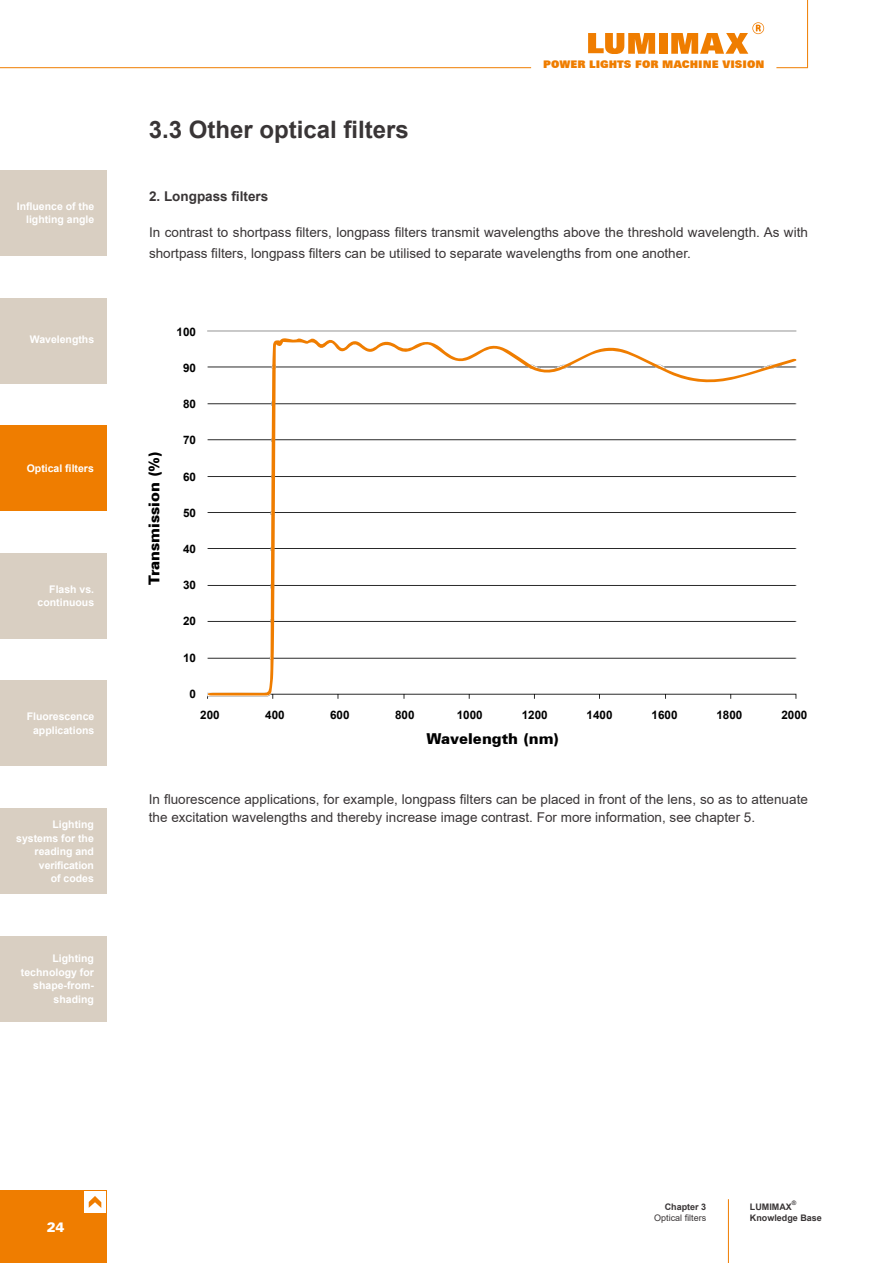
<style>
.page{position:relative;width:893px;height:1263px;background:#fff}
.page>*{position:absolute;margin:0;border:0;box-sizing:border-box;transform-origin:0 0}
.t1{font:700 24px "Arial";color:#393536}
.t2{font:900 15px "Zurich BT";color:#000}
.t3{font:13.5px/18px "Arial";color:#393536}
.t4{font:700 13.5px "Arial";color:#393536}
.t5{font:900 13.5px "Zurich BT";color:#fff}
.t6{font:700 11.7px "Arial";color:#000}
.t7{font:700 10.5px/13.5px "Arial";color:#fff;text-align:right}
.t8{font:900 10.5px "Zurich BT";color:#ef7d00}
.t9{font:700 9px "Arial";color:#393536}
.t10{font:9px "Arial";color:#393536}
.t11{font:700 6.15px "Arial";color:#393536}
</style>
<div class="page">
<div style="left:0;top:170px;width:106px;height:85px;background:#d9cfc2"></div>
<div style="left:0;top:298px;width:106px;height:85px;background:#d9cfc2"></div>
<div style="left:0;top:426px;width:106px;height:85px;background:#ef7d00"></div>
<div style="left:0;top:553px;width:106px;height:85px;background:#d9cfc2"></div>
<div style="left:0;top:681px;width:106px;height:85px;background:#d9cfc2"></div>
<div style="left:0;top:809px;width:106px;height:85px;background:#d9cfc2"></div>
<svg style="left:588px;top:33px;width:67px;height:20px"></svg>
<div style="left:659px;top:33px;width:8px;height:20px;background:#ef7d00"></div>
<svg style="left:671px;top:22px;width:93px;height:31px"></svg>
<hr style="left:728px;top:1199px;width:1px;height:64px;background:#ef7d00">
<hr style="left:0;top:67px;width:531px;height:1px;background:#ef7d00">
<hr style="left:776px;top:67px;width:32px;height:1px;background:#ef7d00">
<hr style="left:807px;top:0;width:1px;height:68px;background:#ef7d00">
<div style="left:0;top:936px;width:106px;height:85px;background:#d9cfc2"></div>
<div style="left:0;top:1191px;width:106px;height:72px;background:#ef7d00"></div>
<img style="left:207px;top:330px;width:590px;height:369px">
<svg style="left:208px;top:337px;width:588px;height:358px"></svg>
<div style="left:84px;top:1191px;width:22px;height:21px;background:#fff"></div>
<svg style="left:89px;top:1196px;width:12px;height:12px"></svg>
<p class="t7" style="left:17px;top:199px;width:79px">Influence of the lighting angle</p>
<p class="t7" style="left:30px;top:333px;width:66px">Wavelengths</p>
<p class="t7" style="left:27px;top:462px;width:69px">Optical filters</p>
<p class="t7" style="left:38px;top:582px;width:58px">Flash vs. continuous</p>
<p class="t7" style="left:27px;top:710px;width:69px">Fluorescence applications</p>
<p class="t7" style="left:16px;top:818px;width:79px">Lighting systems for the reading and verification<br>of codes</p>
<p class="t7" style="left:21px;top:952px;width:74px">Lighting technology for shape-from&shy;shading</p>
<h1 class="t1" style="left:149px;top:113px;width:262px">3.3 Other optical filters</h1>
<p class="t8" style="left:543px;top:58px;width:223px">POWER LIGHTS FOR MACHINE VISION</p>
<p class="t4" style="left:149px;top:187px;width:121px">2. Longpass filters</p>
<p class="t3" style="left:149px;top:222px;width:660px;line-height:21px">In contrast to shortpass filters, longpass filters transmit wavelengths above the threshold wavelength. As with shortpass filters, longpass filters can be utilised to separate wavelengths from one another.</p>
<p class="t2" style="left:145px;top:585px;width:136px;rotate:-90deg">Transmission (%)</p>
<p class="t6" style="left:177px;top:323px;width:21px">100</p>
<p class="t6" style="left:183px;top:360px;width:14px">90</p>
<p class="t6" style="left:183px;top:396px;width:14px">80</p>
<p class="t6" style="left:183px;top:432px;width:14px">70</p>
<p class="t6" style="left:183px;top:468px;width:14px">60</p>
<p class="t6" style="left:183px;top:504px;width:14px">50</p>
<p class="t6" style="left:183px;top:540px;width:14px">40</p>
<p class="t6" style="left:183px;top:577px;width:14px">30</p>
<p class="t6" style="left:183px;top:613px;width:14px">20</p>
<p class="t6" style="left:183px;top:649px;width:14px">10</p>
<p class="t6" style="left:190px;top:685px;width:8px">0</p>
<p class="t6" style="left:200px;top:706px;width:21px">200</p>
<p class="t6" style="left:265px;top:706px;width:21px">400</p>
<p class="t6" style="left:330px;top:706px;width:21px">600</p>
<p class="t6" style="left:395px;top:706px;width:21px">800</p>
<p class="t6" style="left:457px;top:706px;width:27px">1000</p>
<p class="t6" style="left:522px;top:706px;width:27px">1200</p>
<p class="t6" style="left:587px;top:706px;width:27px">1400</p>
<p class="t6" style="left:651px;top:706px;width:27px">1600</p>
<p class="t6" style="left:716px;top:706px;width:27px">1800</p>
<p class="t6" style="left:781px;top:706px;width:27px">2000</p>
<p class="t2" style="left:426px;top:729px;width:135px">Wavelength (nm)</p>
<p class="t3" style="left:149px;top:790px;width:661px">In fluorescence applications, for example, longpass filters can be placed in front of the lens, so as to attenuate the excitation wavelengths and thereby increase image contrast. For more information, see chapter 5.</p>
<p class="t5" style="left:47px;top:1219px;width:19px">24</p>
<p class="t9" style="left:665px;top:1200px;width:43px">Chapter 3</p>
<p class="t10" style="left:654px;top:1211px;width:54px">Optical filters</p>
<p class="t11" style="left:792px;top:1198px;width:6px">®</p>
<p class="t9" style="left:750px;top:1211px;width:74px">Knowledge Base</p>
<p class="t9" style="left:750px;top:1200px;width:43px">LUMIMAX</p>
</div>
